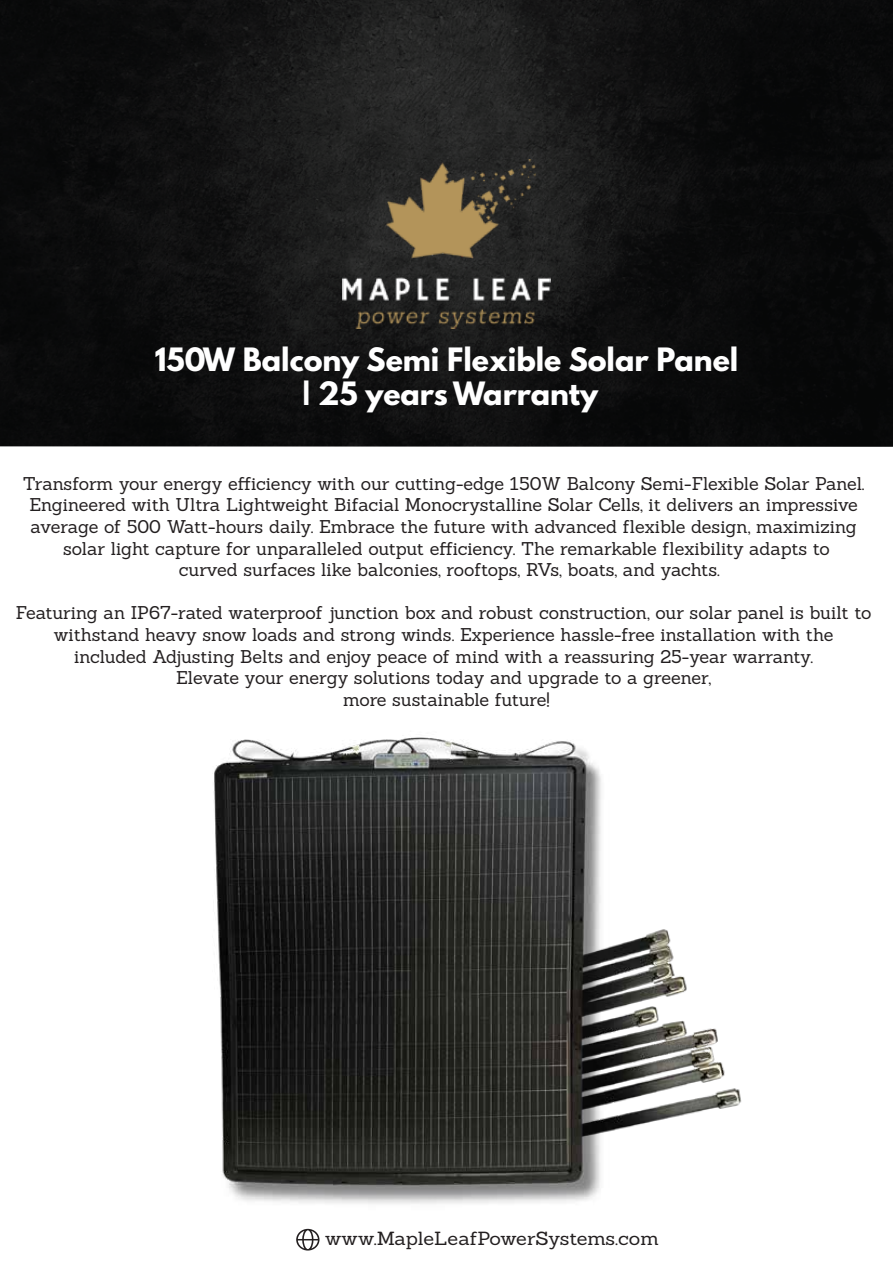
<style>
.page{position:relative;width:893px;height:1263px;background:#fff}
.page>*{position:absolute;margin:0;border:0;box-sizing:border-box;transform-origin:0 0}
.t1{font:700 28.5px/34.2px "League Spartan";color:#fff;text-align:center}
.t2{font:18.6px "Sanchez";letter-spacing:-.005em;color:#231f20;scale:1.07 1}
.t3{font:18px/21.6px "Sanchez";letter-spacing:-.005em;color:#231f20;text-align:center}
</style>
<div class="page">
<img style="left:0;top:0;width:893px;height:447px">
<img style="left:342px;top:160px;width:208px;height:168px">
<svg style="left:296px;top:1239px;width:23px;height:11px"></svg>
<img style="left:677px;top:976px;width:65px;height:141px">
<img style="left:214px;top:737px;width:463px;height:502px">
<h1 class="t1" style="left:155px;top:341px;width:585px">150W Balcony Semi Flexible Solar Panel | 25 years Warranty</h1>
<p class="t3" style="left:23px;top:472px;width:843px">Transform your energy efficiency with our cutting-edge 150W Balcony Semi-Flexible Solar Panel.</p>
<p class="t3" style="left:29px;top:494px;width:830px">Engineered with Ultra Lightweight Bifacial Monocrystalline Solar Cells, it delivers an impressive</p>
<p class="t3" style="left:30px;top:516px;width:828px">average of 500 Watt-hours daily. Embrace the future with advanced flexible design, maximizing</p>
<p class="t3" style="left:63px;top:537px;width:768px">solar light capture for unparalleled output efficiency. The remarkable flexibility adapts to</p>
<p class="t3" style="left:179px;top:559px;width:542px">curved surfaces like balconies, rooftops, RVs, boats, and yachts.</p>
<p class="t3" style="left:16px;top:602px;width:857px">Featuring an IP67-rated waterproof junction box and robust construction, our solar panel is built to withstand heavy snow loads and strong winds. Experience hassle-free installation with the included Adjusting Belts and enjoy peace of mind with a reassuring 25-year warranty.<br>Elevate your energy solutions today and upgrade to a greener,<br>more sustainable future!</p>
<p class="t2" style="left:325px;top:1226px;width:313px">www.MapleLeafPowerSystems.com</p>
</div>
